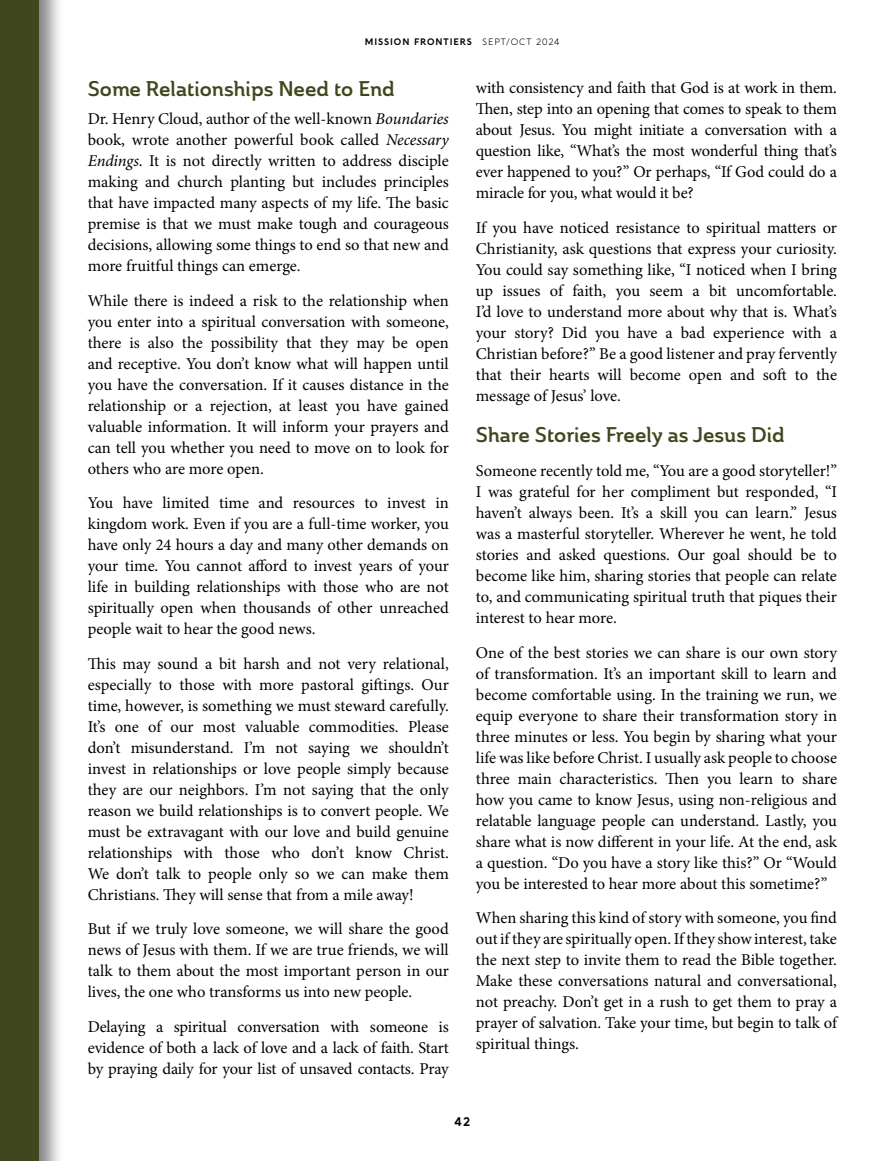
<style>
.page{position:relative;width:891px;height:1161px;background:#fff}
.page>*{position:absolute;margin:0;border:0;box-sizing:border-box;transform-origin:0 0}
.t1{font:21px "Ainslie Nor Dem";color:#40461d}
.t2{font:16.5px/21px "Minion Pro";letter-spacing:-.005em;color:#000;text-align:justify}
.t3{font:700 12px "Aquawax Pro";color:#000}
.t4{font:700 9px "Aquawax Pro";letter-spacing:.1em;color:#000}
.s1{font-weight:300}
.s2{font-style:italic}
</style>
<div class="page">
<div style="left:0;top:0;width:65px;height:1161px;background:#000;opacity:.5"></div>
<div style="left:0;top:0;width:39px;height:1161px;background:#40461d"></div>
<p class="t4" style="left:365px;top:35px;width:196px">MISSION FRONTIERS <span class="s1">SEPT/OCT 2024</span></p>
<p class="t1" style="left:88px;top:75px;width:309px">Some Relationships Need to End</p>
<p class="t2" style="left:88px;top:108px;width:363px">Dr. Henry Cloud, author of the well-known <span class="s2">Boundaries </span>book, wrote another powerful book called <span class="s2">Necessary Endings</span>. It is not directly written to address disciple making and church planting but includes principles that have impacted many aspects of my life. The basic premise is that we must make tough and courageous decisions, allowing some things to end so that new and more fruitful things can emerge.</p>
<p class="t2" style="left:88px;top:290px;width:363px">While there is indeed a risk to the relationship when you enter into a spiritual conversation with someone, there is also the possibility that they may be open and receptive. You don’t know what will happen until you have the conversation. If it causes distance in the relationship or a rejection, at least you have gained valuable information. It will inform your prayers and can tell you whether you need to move on to look for others who are more open.</p>
<p class="t2" style="left:88px;top:492px;width:363px">You have limited time and resources to invest in kingdom work. Even if you are a full-time worker, you have only 24 hours a day and many other demands on your time. You cannot afford to invest years of your life in building relationships with those who are not spiritually open when thousands of other unreached people wait to hear the good news.</p>
<p class="t2" style="left:88px;top:653px;width:363px">This may sound a bit harsh and not very relational, especially to those with more pastoral giftings. Our time, however, is something we must steward carefully.<br>It’s one of our most valuable commodities. Please don’t misunderstand. I’m not saying we shouldn’t invest in relationships or love people simply because they are our neighbors. I’m not saying that the only reason we build relationships is to convert people. We must be extravagant with our love and build genuine relationships with those who don’t know Christ.<br>We don’t talk to people only so we can make them Christians. They will sense that from a mile away!</p>
<p class="t2" style="left:88px;top:919px;width:363px">But if we truly love someone, we will share the good news of Jesus with them. If we are true friends, we will talk to them about the most important person in our lives, the one who transforms us into new people.</p>
<p class="t2" style="left:88px;top:1016px;width:363px">Delaying a spiritual conversation with someone is evidence of both a lack of love and a lack of faith. Start by praying daily for your list of unsaved contacts. Pray</p>
<p class="t2" style="left:476px;top:77px;width:363px">with consistency and faith that God is at work in them.<br>Then, step into an opening that comes to speak to them about Jesus. You might initiate a conversation with a question like, “What’s the most wonderful thing that’s ever happened to you?” Or perhaps, “If God could do a miracle for you, what would it be?</p>
<p class="t2" style="left:476px;top:217px;width:363px">If you have noticed resistance to spiritual matters or Christianity, ask questions that express your curiosity.<br>You could say something like, “I noticed when I bring up issues of faith, you seem a bit uncomfortable.<br>I’d love to understand more about why that is. What’s your story? Did you have a bad experience with a Christian before?” Be a good listener and pray fervently that their hearts will become open and soft to the message of Jesus’ love.</p>
<p class="t1" style="left:476px;top:421px;width:310px">Share Stories Freely as Jesus Did</p>
<p class="t2" style="left:476px;top:461px;width:363px">Someone recently told me, “You are a good storyteller!” I was grateful for her compliment but responded, “I haven’t always been. It’s a skill you can learn.” Jesus was a masterful storyteller. Wherever he went, he told stories and asked questions. Our goal should be to become like him, sharing stories that people can relate to, and communicating spiritual truth that piques their interest to hear more.</p>
<p class="t2" style="left:476px;top:642px;width:363px">One of the best stories we can share is our own story of transformation. It’s an important skill to learn and become comfortable using. In the training we run, we equip everyone to share their transformation story in three minutes or less. You begin by sharing what your life was like before Christ. I usually ask people to choose three main characteristics. Then you learn to share how you came to know Jesus, using non-religious and relatable language people can understand. Lastly, you share what is now different in your life. At the end, ask a question. “Do you have a story like this?” Or “Would you be interested to hear more about this sometime?”</p>
<p class="t2" style="left:476px;top:908px;width:363px">When sharing this kind of story with someone, you find out if they are spiritually open. If they show interest, take the next step to invite them to read the Bible together.<br>Make these conversations natural and conversational, not preachy. Don’t get in a rush to get them to pray a prayer of salvation. Take your time, but begin to talk of spiritual things.</p>
<p class="t3" style="left:455px;top:1113px;width:17px">42</p>
</div>
